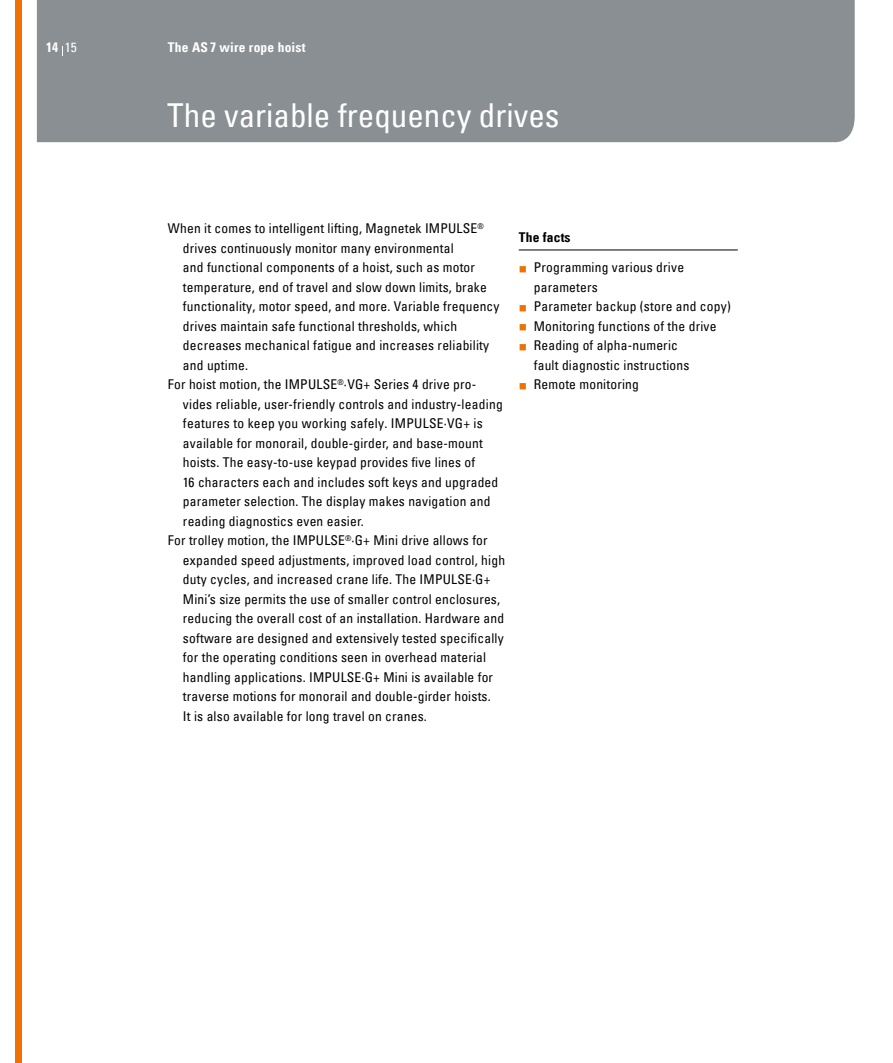
<style>
.page{position:relative;width:893px;height:1063px;background:#fff}
.page>*{position:absolute;margin:0;border:0;box-sizing:border-box;transform-origin:0 0}
.t1{font:condensed 33px "Univers Com 57";color:#fff}
.t2{font:condensed 13.5px/19.5px "Univers Com 57";letter-spacing:.015em;color:#000}
.t3{font:13.5px "Univers Com 67 Bold Cond";letter-spacing:.015em;color:#fff}
.t4{font:13.5px "Univers Com 67 Bold Cond";letter-spacing:.015em;color:#000}
.s1{font-family:"Univers Com 57";font-stretch:condensed}
</style>
<div class="page">
<div style="left:37px;top:0;width:818px;height:143px;background:#8a8f93"></div>
<div style="left:15px;top:0;width:6px;height:1063px;background:#ee7203"></div>
<hr style="left:519px;top:250px;width:219px;height:1px;background:#000">
<p class="t3" style="left:46px;top:39px;width:32px">14 <span class="s1">15</span></p>
<p class="t3" style="left:168px;top:39px;width:139px">The AS 7 wire rope hoist</p>
<h1 class="t1" style="left:167px;top:95px;width:394px">The variable frequency drives</h1>
<p class="t2" style="left:168px;top:219px;width:317px">When it comes to intelligent lifting, Magnetek IMPULSE<sup>®</sup></p>
<p class="t2" style="left:183px;top:238px;width:272px">drives continuously monitor many environmental</p>
<p class="t2" style="left:183px;top:258px;width:294px">and functional components of a hoist, such as motor</p>
<p class="t2" style="left:183px;top:277px;width:305px">temperature, end of travel and slow down limits, brake</p>
<p class="t2" style="left:183px;top:297px;width:318px">functionality, motor speed, and more. Variable frequency</p>
<p class="t2" style="left:183px;top:316px;width:276px">drives maintain safe functional thresholds, which</p>
<p class="t2" style="left:183px;top:335px;width:308px">decreases mechanical fatigue and increases reliability</p>
<p class="t2" style="left:183px;top:355px;width:67px">and uptime.</p>
<p class="t2" style="left:168px;top:374px;width:310px">For hoist motion, the IMPULSE<sup>®</sup>·VG+ Series 4 drive pro-</p>
<p class="t2" style="left:183px;top:394px;width:321px">vides reliable, user-friendly controls and industry-leading</p>
<p class="t2" style="left:183px;top:414px;width:301px">features to keep you working safely. IMPULSE·VG+ is</p>
<p class="t2" style="left:183px;top:433px;width:301px">available for monorail, double-girder, and base-mount</p>
<p class="t2" style="left:183px;top:453px;width:294px">hoists. The easy-to-use keypad provides five lines of</p>
<p class="t2" style="left:183px;top:472px;width:317px">16 characters each and includes soft keys and upgraded</p>
<p class="t2" style="left:183px;top:491px;width:309px">parameter selection. The display makes navigation and</p>
<p class="t2" style="left:183px;top:511px;width:182px">reading diagnostics even easier.</p>
<p class="t2" style="left:168px;top:530px;width:321px">For trolley motion, the IMPULSE<sup>®</sup>·G+ Mini drive allows for</p>
<p class="t2" style="left:183px;top:550px;width:324px">expanded speed adjustments, improved load control, high</p>
<p class="t2" style="left:183px;top:570px;width:309px">duty cycles, and increased crane life. The IMPULSE·G+</p>
<p class="t2" style="left:183px;top:589px;width:319px">Mini’s size permits the use of smaller control enclosures,</p>
<p class="t2" style="left:183px;top:609px;width:323px">reducing the overall cost of an installation. Hardware and</p>
<p class="t2" style="left:183px;top:628px;width:322px">software are designed and extensively tested specifically</p>
<p class="t2" style="left:183px;top:647px;width:305px">for the operating conditions seen in overhead material</p>
<p class="t2" style="left:183px;top:667px;width:312px">handling applications. IMPULSE·G+ Mini is available for</p>
<p class="t2" style="left:183px;top:686px;width:309px">traverse motions for monorail and double-girder hoists.</p>
<p class="t2" style="left:183px;top:706px;width:245px">It is also available for long travel on cranes.</p>
<p class="t4" style="left:519px;top:229px;width:53px">The facts</p>
<p class="t2" style="left:534px;top:258px;width:198px">Programming various drive parameters<br>Parameter backup (store and copy)<br>Monitoring functions of the drive<br>Reading of alpha-numeric<br>fault diagnostic instructions<br>Remote monitoring</p>
</div>
